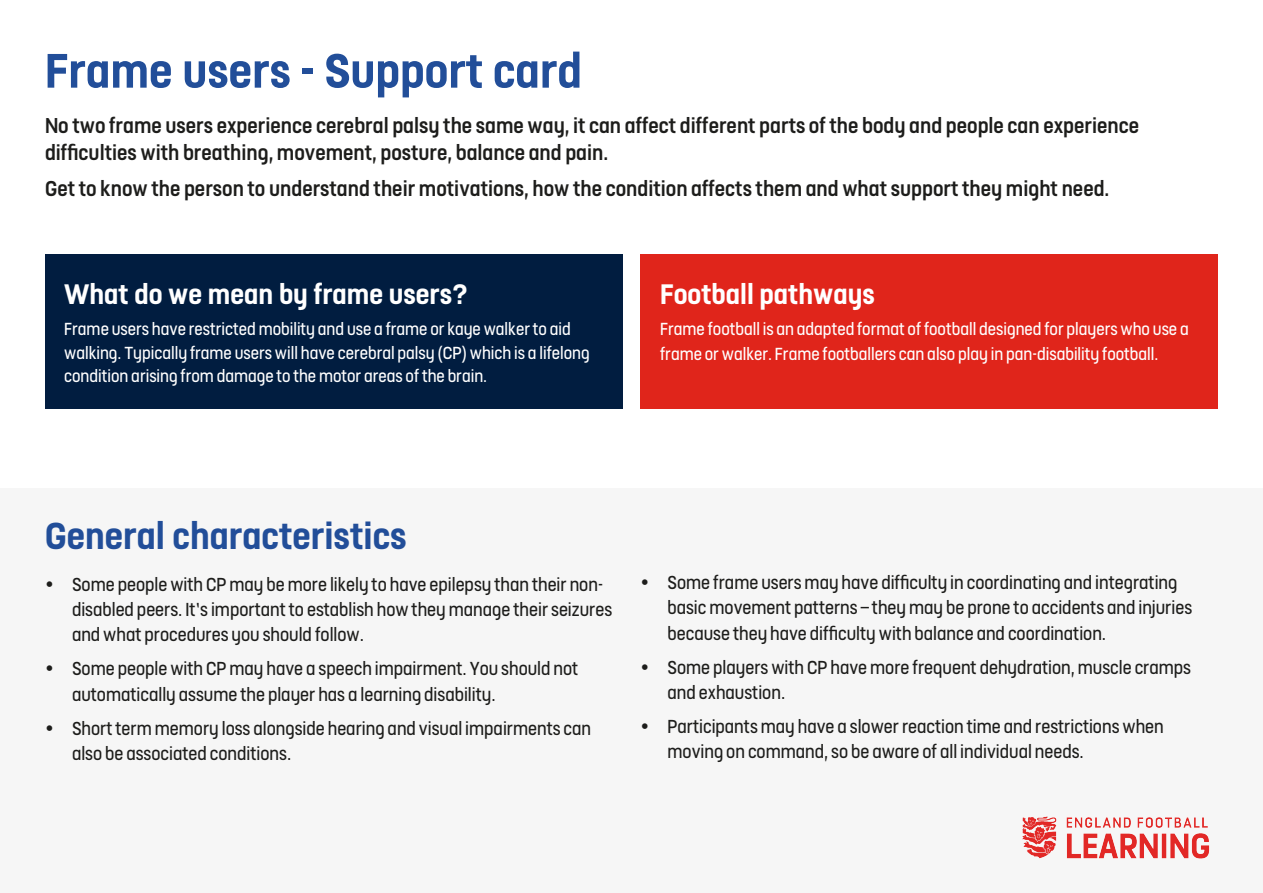
<style>
.page{position:relative;width:1263px;height:893px;background:#fff}
.page>*{position:absolute;margin:0;border:0;box-sizing:border-box;transform-origin:0 0}
.t1{font:700 54px "FS Dillon";color:#224e99}
.t2{font:700 42px "FS Dillon";color:#224e99}
.t3{font:700 31.5px "FS Dillon";color:#fff}
.t4{font:500 24px/27px "FS Dillon";color:#1d1d1b}
.t5{font:21px/25.2px "FS Dillon";color:#1d1d1b}
.t6{font:19.5px/23.4px "FS Dillon";color:#fff}
</style>
<div class="page">
<div style="left:45px;top:254px;width:577px;height:154px;background:#011d40"></div>
<div style="left:0;top:488px;width:1263px;height:405px;background:#f6f6f6"></div>
<div style="left:640px;top:254px;width:578px;height:154px;background:#e0251b"></div>
<img style="left:1022px;top:816px;width:188px;height:43px">
<p class="t1" style="left:45px;top:32px;width:538px">Frame users - Support card</p>
<p class="t4" style="left:45px;top:110px;width:1095px">No two frame users experience cerebral palsy the same way, it can affect different parts of the body and people can experience difficulties with breathing, movement, posture, balance and pain.</p>
<p class="t4" style="left:45px;top:173px;width:1066px">Get to know the person to understand their motivations, how the condition affects them and what support they might need.</p>
<p class="t3" style="left:64px;top:271px;width:406px">What do we mean by frame users?</p>
<p class="t6" style="left:64px;top:316px;width:527px">Frame users have restricted mobility and use a frame or kaye walker to aid walking. Typically frame users will have cerebral palsy (CP) which is a lifelong condition arising from damage to the motor areas of the brain.</p>
<p class="t3" style="left:660px;top:271px;width:216px">Football pathways</p>
<p class="t6" style="left:660px;top:315px;width:530px;line-height:25.2px">Frame football is an adapted format of football designed for players who use a frame or walker. Frame footballers can also play in pan-disability football.</p>
<p class="t2" style="left:45px;top:505px;width:363px">General characteristics</p>
<p class="t5" style="left:72px;top:570px;width:542px;text-indent:-27px">• Some people with CP may be more likely to have epilepsy than their non&shy;disabled peers. It’s important to establish how they manage their seizures and what procedures you should follow.</p>
<p class="t5" style="left:72px;top:655px;width:508px;text-indent:-27px">• Some people with CP may have a speech impairment. You should not automatically assume the player has a learning disability.</p>
<p class="t5" style="left:72px;top:714px;width:521px;text-indent:-27px">• Short term memory loss alongside hearing and visual impairments can also be associated conditions.</p>
<p class="t5" style="left:667px;top:568px;width:526px;text-indent:-27px">• Some frame users may have difficulty in coordinating and integrating basic movement patterns – they may be prone to accidents and injuries because they have difficulty with balance and coordination.</p>
<p class="t5" style="left:667px;top:653px;width:525px;text-indent:-27px">• Some players with CP have more frequent dehydration, muscle cramps and exhaustion.</p>
<p class="t5" style="left:667px;top:712px;width:498px;text-indent:-27px">• Participants may have a slower reaction time and restrictions when moving on command, so be aware of all individual needs.</p>
</div>
